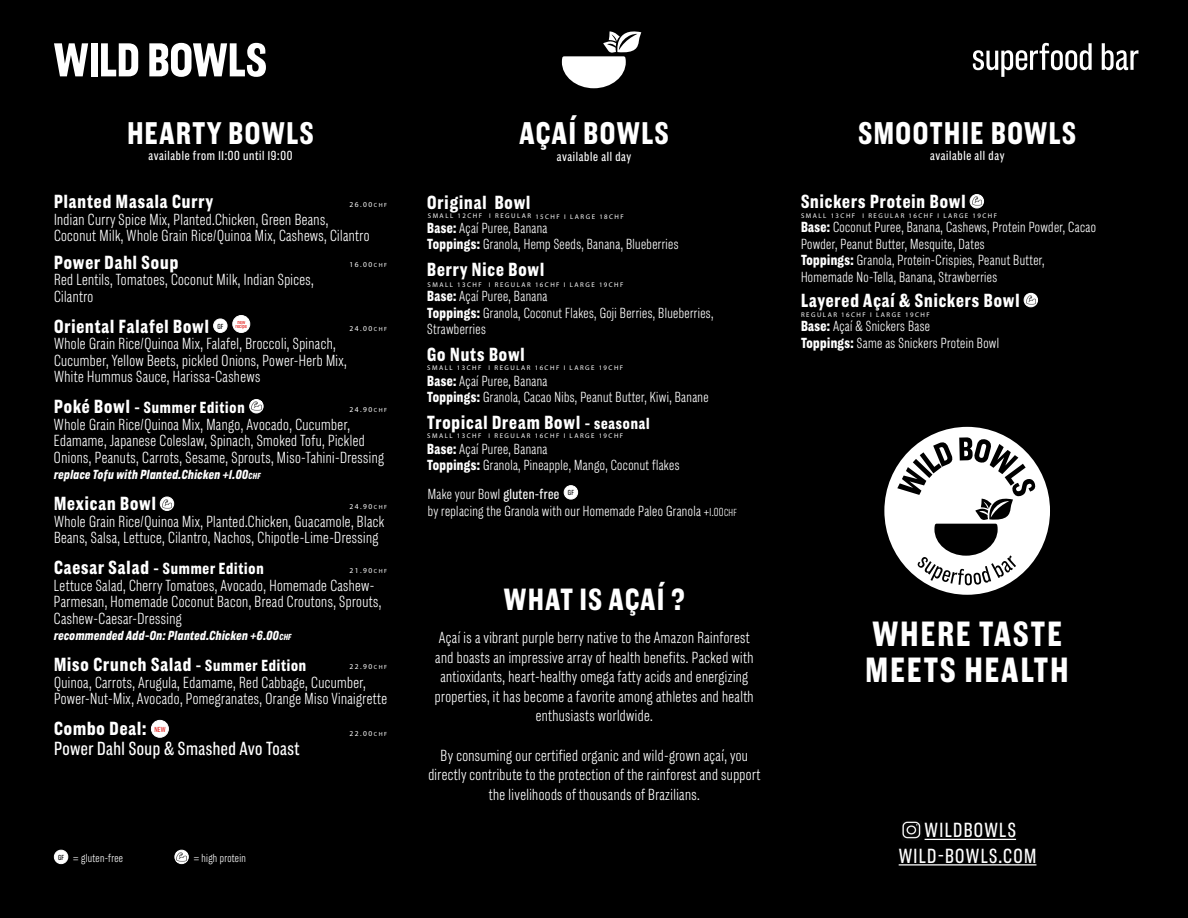
<style>
.page{position:relative;width:1188px;height:918px;background:#000}
.page>*{position:absolute;margin:0;border:0;box-sizing:border-box;transform-origin:0 0}
.t1{font:700 36px/36px "Americane Cond";letter-spacing:.065em;color:#fff}
.t2{font:700 32.25px "Americane Cond";letter-spacing:.05em;color:#fff}
.t3{font:700 32.1px "Americane Cond";letter-spacing:.05em;color:#fff}
.t4{font:700 31.5px "Americane Cond";letter-spacing:.05em;color:#fff}
.t5{font:21px/25.5px "Americane Cond";letter-spacing:.065em;color:#fff;text-align:center}
.t6{font:700 19.5px "Americane Cond";letter-spacing:.05em;color:#fff}
.t7{font:19.5px "Americane Cond";letter-spacing:.025em;color:#fff}
.t8{font:300 16.5px/16.5px "Americane Cond";letter-spacing:.025em;color:#fff}
.t9{font:300 15px/16.5px "Americane Cond";letter-spacing:.025em;color:#fff}
.t10{font:italic 700 13.5px "Americane Cond";letter-spacing:.025em;color:#fff}
.t11{font:13.5px "Americane Cond";letter-spacing:.05em;color:#fff}
.t12{font:300 12px "Americane Cond";letter-spacing:.025em;color:#fff}
.t13{font:7.5px "Myriad Pro";letter-spacing:.2em;color:#fff}
.t14{font:7.5px "Americane Cond";color:#020203}
.t15{font:7.5px "Americane Cond";color:#e41f1b}
.t16{font:6.9px "Myriad Pro";letter-spacing:.22em;color:#fff}
.t17{font:6px/4.5px "Americane Cond";letter-spacing:.01em;color:#e41f1b;text-align:center}
.s1{font-weight:700;font-size:19.5px}
.s2{font-weight:700}
.s3{font-size:9px}
.s4{font-size:16.5px}
.s5{font-size:6px}
.s6{font-size:32.25px}
.s7{font-weight:400}
.s8{font-size:12px}
.s9{font-size:10.5px}
.s10{font-size:32.1px}
</style>
<div class="page">
<svg style="left:562px;top:31px;width:79px;height:57px"></svg>
<svg style="left:54px;top:43px;width:34px;height:33px"></svg>
<div style="left:91px;top:43px;width:7px;height:33px;background:#fff"></div>
<svg style="left:101px;top:43px;width:37px;height:33px"></svg>
<svg style="left:149px;top:43px;width:117px;height:34px"></svg>
<svg style="left:973px;top:43px;width:119px;height:34px"></svg>
<svg style="left:1102px;top:43px;width:36px;height:27px"></svg>
<svg style="left:884px;top:427px;width:166px;height:168px"></svg>
<div style="left:233px;top:316px;width:17px;height:16px;background:#fff;border-radius:50%"></div>
<div style="left:232px;top:315px;width:18px;height:18px;border:1px solid #fff;border-radius:50%"></div>
<div style="left:151px;top:720px;width:17px;height:17px;background:#fff;border-radius:50%"></div>
<div style="left:151px;top:720px;width:18px;height:18px;border:1px solid #fff;border-radius:50%"></div>
<div style="left:214px;top:319px;width:13px;height:13px;background:#fff;border-radius:50%"></div>
<div style="left:213px;top:319px;width:14px;height:14px;border:1px solid #fff;border-radius:50%"></div>
<div style="left:564px;top:486px;width:14px;height:13px;background:#fff;border-radius:50%"></div>
<div style="left:564px;top:485px;width:14px;height:14px;border:1px solid #fff;border-radius:50%"></div>
<div style="left:54px;top:850px;width:14px;height:14px;background:#fff;border-radius:50%"></div>
<div style="left:54px;top:850px;width:14px;height:14px;border:1px solid #fff;border-radius:50%"></div>
<svg style="left:250px;top:400px;width:13px;height:13px"></svg>
<div style="left:249px;top:399px;width:14px;height:14px;border:1px solid #fff;border-radius:50%"></div>
<div style="left:160px;top:497px;width:14px;height:14px;border:1px solid #fff;border-radius:50%"></div>
<svg style="left:252px;top:402px;width:9px;height:9px"></svg>
<svg style="left:162px;top:499px;width:10px;height:9px"></svg>
<div style="left:175px;top:850px;width:14px;height:14px;border:1px solid #fff;border-radius:50%"></div>
<svg style="left:177px;top:852px;width:9px;height:10px"></svg>
<div style="left:970px;top:194px;width:14px;height:14px;border:1px solid #fff;border-radius:50%"></div>
<svg style="left:972px;top:197px;width:10px;height:9px"></svg>
<div style="left:1024px;top:293px;width:14px;height:14px;border:1px solid #fff;border-radius:50%"></div>
<svg style="left:1026px;top:295px;width:10px;height:10px"></svg>
<hr style="left:925px;top:839px;width:91px;height:1px;background:#fff">
<hr style="left:899px;top:864px;width:137px;height:2px;background:#fff">
<img style="left:902px;top:821px;width:19px;height:18px">
<h3 class="t3" style="left:127px;top:114px;width:188px">HEARTY BOWLS</h3>
<p class="t11" style="left:149px;top:148px;width:145px">available from 11:00 until 19:00</p>
<p class="t6" style="left:54px;top:190px;width:161px">Planted Masala Curry</p>
<p class="t8" style="left:54px;top:211px;width:317px">Indian Curry Spice Mix, Planted.Chicken, Green Beans,<br>Coconut Milk, Whole Grain Rice/Quinoa Mix, Cashews, Cilantro</p>
<p class="t6" style="left:54px;top:251px;width:126px">Power Dahl Soup</p>
<p class="t8" style="left:54px;top:271px;width:261px">Red Lentils, Tomatoes, Coconut Milk, Indian Spices,<br>Cilantro</p>
<p class="t6" style="left:54px;top:315px;width:156px">Oriental Falafel Bowl</p>
<p class="t8" style="left:54px;top:335px;width:294px">Whole Grain Rice/Quinoa Mix, Falafel, Broccoli, Spinach,<br>Cucumber, Yellow Beets, pickled Onions, Power-Herb Mix,<br>White Hummus Sauce, Harissa-Cashews</p>
<p class="t8" style="left:54px;top:399px;width:332px"><span class="s1">Poké Bowl</span> <span class="s2">- Summer Edition<br></span>Whole Grain Rice/Quinoa Mix, Mango, Avocado, Cucumber, Edamame, Japanese Coleslaw, Spinach, Smoked Tofu, Pickled Onions, Peanuts, Carrots, Sesame, Sprouts, Miso-Tahini-Dressing</p>
<p class="t10" style="left:54px;top:467px;width:208px">replace Tofu with Planted.Chicken +1.00<span class="s3">CHF</span></p>
<p class="t6" style="left:54px;top:492px;width:103px">Mexican Bowl</p>
<p class="t8" style="left:54px;top:513px;width:332px">Whole Grain Rice/Quinoa Mix, Planted.Chicken, Guacamole, Black<br>Beans, Salsa, Lettuce, Cilantro, Nachos, Chipotle-Lime-Dressing</p>
<p class="t8" style="left:54px;top:560px;width:329px"><span class="s1">Caesar Salad</span> <span class="s2">- Summer Edition<br></span>Lettuce Salad, Cherry Tomatoes, Avocado, Homemade Cashew-Parmesan, Homemade Coconut Bacon, Bread Croutons, Sprouts, Cashew-Caesar-Dressing</p>
<p class="t10" style="left:54px;top:628px;width:239px">recommended Add-On: Planted.Chicken +6.00<span class="s3">CHF</span></p>
<p class="t6" style="left:54px;top:653px;width:254px">Miso Crunch Salad <span class="s4">- Summer Edition</span></p>
<p class="t8" style="left:54px;top:674px;width:334px">Quinoa, Carrots, Arugula, Edamame, Red Cabbage, Cucumber,<br>Power-Nut-Mix, Avocado, Pomegranates, Orange Miso Vinaigrette</p>
<p class="t6" style="left:54px;top:717px;width:94px">Combo Deal:</p>
<p class="t7" style="left:54px;top:737px;width:247px">Power Dahl Soup &amp; Smashed Avo Toast</p>
<p class="t13" style="left:349px;top:200px;width:39px">26.00<span class="s5">CHF</span></p>
<p class="t13" style="left:349px;top:260px;width:39px">16.00<span class="s5">CHF</span></p>
<p class="t17" style="left:235px;top:319px;width:13px">new recipe</p>
<p class="t14" style="left:217px;top:322px;width:7px">GF</p>
<p class="t13" style="left:349px;top:324px;width:39px">24.00<span class="s5">CHF</span></p>
<p class="t13" style="left:349px;top:405px;width:39px">24.90<span class="s5">CHF</span></p>
<p class="t13" style="left:349px;top:502px;width:39px">24.90<span class="s5">CHF</span></p>
<p class="t13" style="left:349px;top:565px;width:39px">21.90<span class="s5">CHF</span></p>
<p class="t13" style="left:349px;top:662px;width:39px">22.90<span class="s5">CHF</span></p>
<p class="t15" style="left:154px;top:725px;width:13px">NEW</p>
<p class="t13" style="left:349px;top:729px;width:39px">22.00<span class="s5">CHF</span></p>
<p class="t12" style="left:58px;top:851px;width:66px"><sup>GF</sup> = gluten-free</p>
<p class="t12" style="left:194px;top:851px;width:54px">= high protein</p>
<h3 class="t3" style="left:519px;top:114px;width:151px"><span class="s6">AÇAÍ</span> BOWLS</h3>
<p class="t11" style="left:557px;top:148px;width:76px">available all day</p>
<p class="t6" style="left:427px;top:190px;width:105px">Original Bowl</p>
<p class="t9" style="left:427px;top:219px;width:253px"><span class="s2">Base:</span> Açaí Puree, Banana<br><span class="s2">Toppings:</span> Granola, Hemp Seeds, Banana, Blueberries</p>
<p class="t6" style="left:427px;top:258px;width:118px">Berry Nice Bowl</p>
<p class="t9" style="left:427px;top:288px;width:288px"><span class="s2">Base:</span> Açaí Puree, Banana<br><span class="s2">Toppings:</span> Granola, Coconut Flakes, Goji Berries, Blueberries,<br>Strawberries</p>
<p class="t6" style="left:427px;top:342px;width:99px">Go Nuts Bowl</p>
<p class="t9" style="left:427px;top:372px;width:283px"><span class="s2">Base:</span> Açaí Puree, Banana<br><span class="s2">Toppings:</span> Granola, Cacao Nibs, Peanut Butter, Kiwi, Banane</p>
<p class="t6" style="left:427px;top:410px;width:224px">Tropical Dream Bowl <span class="s4">- seasonal</span></p>
<p class="t9" style="left:427px;top:440px;width:254px"><span class="s2">Base:</span> Açaí Puree, Banana<br><span class="s2">Toppings:</span> Granola, Pineapple, Mango, Coconut flakes</p>
<p class="t16" style="left:428px;top:212px;width:198px">SMALL 12CHF I REGULAR 15CHF I LARGE 18CHF</p>
<p class="t16" style="left:428px;top:281px;width:198px">SMALL 13CHF I REGULAR 16CHF I LARGE 19CHF</p>
<p class="t16" style="left:427px;top:364px;width:198px">SMALL 13CHF I REGULAR 16CHF I LARGE 19CHF</p>
<p class="t16" style="left:427px;top:432px;width:198px">SMALL 13CHF I REGULAR 16CHF I LARGE 19CHF</p>
<p class="t9" style="left:428px;top:486px;width:311px">Make your Bowl <span class="s7">gluten-free<br></span>by replacing the Granola with our Homemade Paleo Granola <span class="s8">+1.00</span><span class="s9">CHF</span></p>
<p class="t14" style="left:568px;top:488px;width:7px">GF</p>
<h3 class="t4" style="left:504px;top:581px;width:182px">WHAT IS AÇAÍ ?</h3>
<p class="t8" style="left:435px;top:627px;width:320px;line-height:19.5px;text-align:center">Açaí is a vibrant purple berry native to the Amazon Rainforest and boasts an impressive array of health benefits. Packed with antioxidants, heart-healthy omega fatty acids and energizing properties, it has become a favorite among athletes and health enthusiasts worldwide.</p>
<p class="t8" style="left:428px;top:745px;width:333px;line-height:19.5px;text-align:center">By consuming our certified organic and wild-grown açaí, you directly contribute to the protection of the rainforest and support the livelihoods of thousands of Brazilians.</p>
<h2 class="t2" style="left:858px;top:114px;width:219px">SMOOTHIE <span class="s10">BOWLS</span></h2>
<p class="t11" style="left:930px;top:148px;width:76px">available all day</p>
<p class="t6" style="left:801px;top:190px;width:166px">Snickers Protein Bowl</p>
<p class="t9" style="left:801px;top:219px;width:296px"><span class="s2">Base:</span> Coconut Puree, Banana, Cashews, Protein Powder, Cacao Powder, Peanut Butter, Mesquite, Dates<br><span class="s2">Toppings:</span> Granola, Protein-Crispies, Peanut Butter, Homemade No-Tella, Banana, Strawberries</p>
<p class="t6" style="left:801px;top:289px;width:220px">Layered Açaí &amp; Snickers Bowl</p>
<p class="t9" style="left:801px;top:318px;width:200px"><span class="s2">Base:</span> Açaí &amp; Snickers Base<br><span class="s2">Toppings:</span> Same as Snickers Protein Bowl</p>
<p class="t16" style="left:801px;top:212px;width:198px">SMALL 13CHF I REGULAR 16CHF I LARGE 19CHF</p>
<p class="t16" style="left:801px;top:311px;width:130px">REGULAR 16CHF I LARGE 19CHF</p>
<h1 class="t1" style="left:866px;top:616px;width:204px">WHERE TASTE<br>MEETS HEALTH</h1>
<p class="t5" style="left:899px;top:817px;width:139px">WILDBOWLS<br>WILD-BOWLS.COM</p>
</div>
